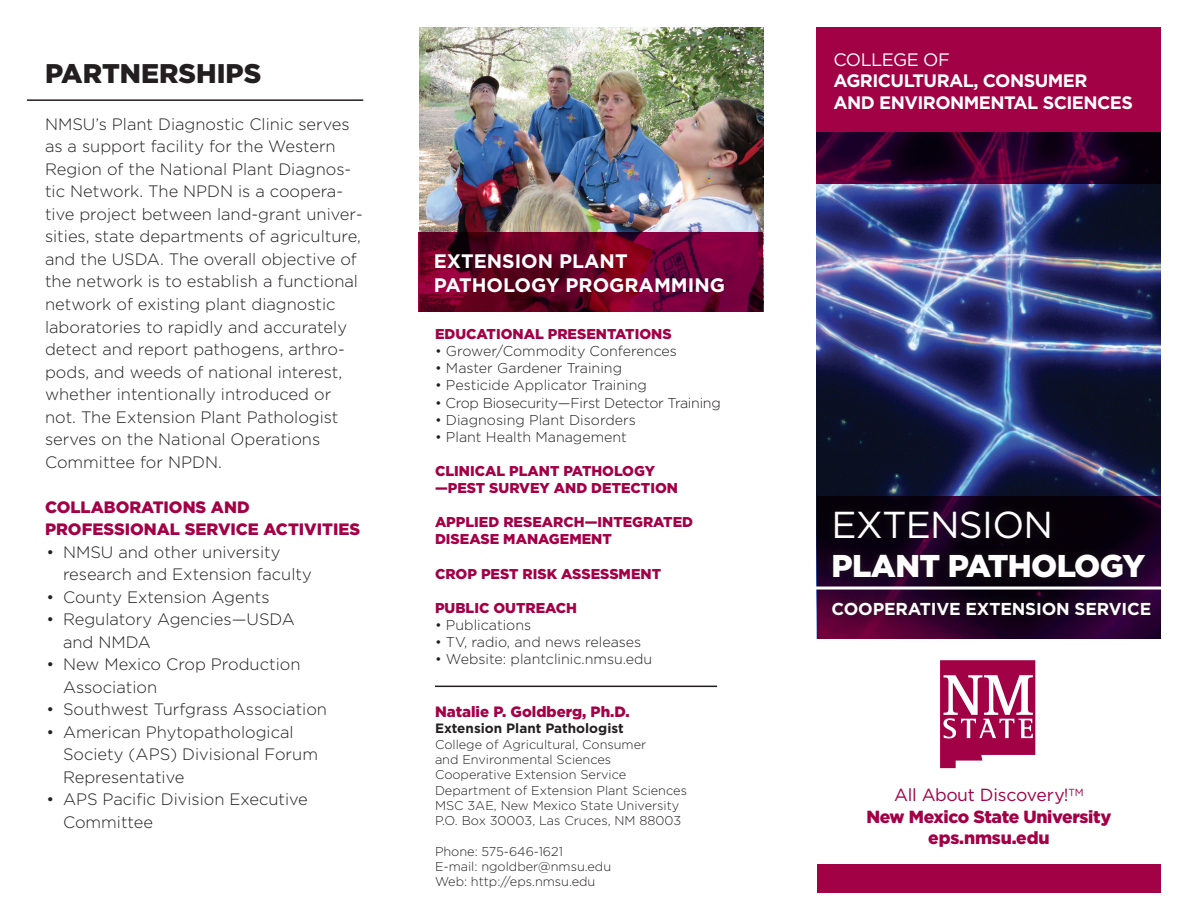
<style>
.page{position:relative;width:1188px;height:918px;background:#fff}
.page>*{position:absolute;margin:0;border:0;box-sizing:border-box;transform-origin:0 0}
.t1{font:37.5px "Gotham";letter-spacing:-.02em;color:#fff}
.t2{font:900 31.5px "Gotham";letter-spacing:-.02em;color:#fff}
.t3{font:900 27px "Gotham";color:#231f20}
.t4{font:700 19.5px/23.4px "Gotham";color:#fff}
.t5{font:700 18px/21.6px "Gotham";letter-spacing:-.03em;color:#fff}
.t6{font:18px "Gotham";letter-spacing:-.03em;color:#fff}
.t7{font:900 17.55px/21px "Gotham";letter-spacing:-.02em;color:#a30146;text-align:center}
.t8{font:700 17.25px "Gotham";letter-spacing:-.01em;color:#fff}
.t9{font:300 16.5px/22.5px "Gotham";color:#231f20}
.t10{font:900 16.5px/22.5px "Gotham";color:#a30146}
.t11{font:900 15px "Gotham";color:#a30146}
.t12{font:300 14.25px "Gotham";color:#231f20}
.t13{font:900 14.25px/17.1px "Gotham";color:#a30146}
.t14{font:300 14.25px "Gotham";letter-spacing:-.02em;color:#231f20}
.t15{font:700 13.5px "Gotham";color:#231f20}
.t16{font:300 12.75px/15.3px "Gotham";color:#231f20}
.s1{font-weight:400}
</style>
<div class="page">
<img style="left:419px;top:27px;width:345px;height:284px">
<img style="left:817px;top:184px;width:344px;height:455px">
<svg style="left:818px;top:496px;width:343px;height:142px;background:#290026"></svg>
<div style="left:824px;top:502px;width:330px;height:85px;background:#231f20;opacity:.75"></div>
<svg style="left:817px;top:27px;width:344px;height:157px;background:#7b003b"></svg>
<svg style="left:418px;top:232px;width:345px;height:79px;background:#6a0029"></svg>
<hr style="left:435px;top:686px;width:282px;height:1px;background:#231f20">
<hr style="left:27px;top:99px;width:336px;height:2px;background:#231f20">
<div style="left:823px;top:593px;width:337px;height:32px;background:#231f20;opacity:.75"></div>
<hr style="left:803px;top:587px;width:372px;height:3px;background:#fff">
<img style="left:940px;top:660px;width:96px;height:109px">
<div style="left:818px;top:864px;width:343px;height:28px;background:#a30146"></div>
<h3 class="t3" style="left:45px;top:55px;width:218px">PARTNERSHIPS</h3>
<p class="t9" style="left:45px;top:112px;width:319px">NMSU’s Plant Diagnostic Clinic serves as a support facility for the Western Region of the National Plant Diagnos&shy;tic Network. The NPDN is a coopera&shy;tive project between land-grant univer&shy;sities, state departments of agriculture, and the USDA. The overall objective of the network is to establish a functional network of existing plant diagnostic laboratories to rapidly and accurately detect and report pathogens, arthro&shy;pods, and weeds of national interest, whether intentionally introduced or not. The Extension Plant Pathologist serves on the National Operations Committee for NPDN.</p>
<p class="t10" style="left:45px;top:495px;width:317px">COLLABORATIONS AND<br>PROFESSIONAL SERVICE ACTIVITIES</p>
<p class="t9" style="left:63px;top:540px;width:250px;text-indent:-16px">• NMSU and other university research and Extension faculty</p>
<p class="t9" style="left:47px;top:585px;width:225px">• County Extension Agents</p>
<p class="t9" style="left:63px;top:608px;width:233px;text-indent:-16px">• Regulatory Agencies—USDA and NMDA</p>
<p class="t9" style="left:63px;top:653px;width:239px;text-indent:-16px">• New Mexico Crop Production<br>Association</p>
<p class="t9" style="left:47px;top:698px;width:282px">• Southwest Turfgrass Association</p>
<p class="t9" style="left:63px;top:720px;width:257px;text-indent:-16px">• American Phytopathological<br>Society (APS) Divisional Forum<br>Representative</p>
<p class="t9" style="left:63px;top:788px;width:246px;text-indent:-16px">• APS Pacific Division Executive<br>Committee</p>
<p class="t4" style="left:434px;top:249px;width:293px">EXTENSION PLANT<br>PATHOLOGY PROGRAMMING</p>
<p class="t13" style="left:435px;top:325px;width:238px">EDUCATIONAL PRESENTATIONS</p>
<p class="t12" style="left:435px;top:342px;width:244px">• Grower/Commodity Conferences</p>
<p class="t12" style="left:435px;top:359px;width:189px">• Master Gardener Training</p>
<p class="t12" style="left:435px;top:376px;width:213px">• Pesticide Applicator Training</p>
<p class="t14" style="left:435px;top:393px;width:287px">• Crop Biosecurity—First Detector Training</p>
<p class="t12" style="left:435px;top:411px;width:202px">• Diagnosing Plant Disorders</p>
<p class="t12" style="left:435px;top:428px;width:193px">• Plant Health Management</p>
<p class="t13" style="left:435px;top:462px;width:245px">CLINICAL PLANT PATHOLOGY —PEST SURVEY AND DETECTION</p>
<p class="t13" style="left:435px;top:513px;width:260px">APPLIED RESEARCH—INTEGRATED<br>DISEASE MANAGEMENT</p>
<p class="t13" style="left:435px;top:565px;width:228px">CROP PEST RISK ASSESSMENT</p>
<p class="t13" style="left:435px;top:599px;width:144px">PUBLIC OUTREACH</p>
<p class="t12" style="left:435px;top:616px;width:98px">• Publications</p>
<p class="t12" style="left:435px;top:633px;width:208px">• TV, radio, and news releases</p>
<p class="t12" style="left:435px;top:650px;width:219px">• Website: plantclinic.nmsu.edu</p>
<p class="t11" style="left:435px;top:701px;width:196px">Natalie P. Goldberg, Ph.D.</p>
<p class="t15" style="left:435px;top:720px;width:190px">Extension Plant Pathologist</p>
<p class="t16" style="left:435px;top:736px;width:254px">College of Agricultural, Consumer<br>and Environmental Sciences Cooperative Extension Service Department of Extension Plant Sciences MSC 3AE, New Mexico State University P.O. Box 30003, Las Cruces, NM 88003</p>
<p class="t16" style="left:435px;top:843px;width:178px">Phone: 575-646-1621<br>E-mail: ngoldber@nmsu.edu<br>Web: http://eps.nmsu.edu</p>
<p class="t6" style="left:833px;top:48px;width:118px">COLLEGE OF</p>
<p class="t5" style="left:833px;top:70px;width:301px">AGRICULTURAL, CONSUMER<br>AND ENVIRONMENTAL SCIENCES</p>
<h1 class="t1" style="left:832px;top:501px;width:223px">EXTENSION</h1>
<h2 class="t2" style="left:832px;top:545px;width:315px">PLANT PATHOLOGY</h2>
<p class="t8" style="left:832px;top:597px;width:321px">COOPERATIVE EXTENSION SERVICE</p>
<p class="t7" style="left:866px;top:785px;width:247px"><span class="s1">All About Discovery!</span><sup>TM<br></sup>New Mexico State University eps.nmsu.edu</p>
</div>
